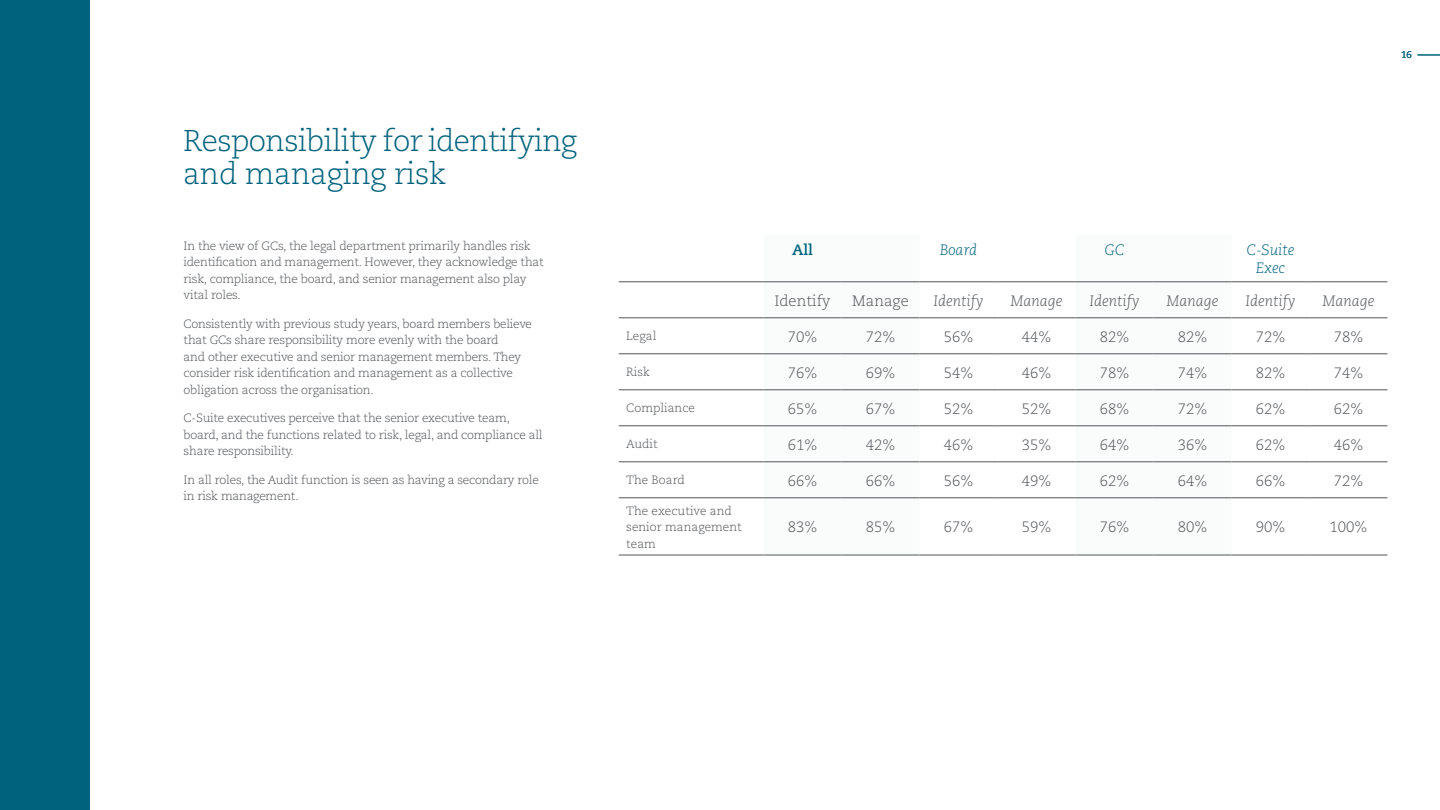
<style>
.page{position:relative;width:1440px;height:810px;background:#fff}
.page>*{position:absolute;margin:0;border:0;box-sizing:border-box;transform-origin:0 0}
.t1{font:300 30px/33px "Caecilia LT Pro 45";letter-spacing:-.02em;color:#00627d}
.t2{font:300 15px "Caecilia LT Pro 45";color:#53565a}
.t3{font:italic 300 15px "Caecilia LT Pro 46";color:#53565a}
.t4{font:italic 300 15px/18px "Caecilia LT Pro 46";color:#00627d;text-align:center}
.t5{font:700 15px "Caecilia LT Pro 75";color:#00627d}
.t6{font:300 12px/16.5px "Caecilia LT Pro 45";letter-spacing:-.02em;color:#53565a}
.t7{font:300 12px/16.5px "Caecilia LT Pro 45";color:#53565a}
.t8{font:9.75px "Caecilia LT Pro 55 Roman";color:#00627d}
</style>
<div class="page">
<div style="left:0;top:0;width:90px;height:810px;background:#00627d"></div>
<svg style="left:1418px;top:55px;width:22px;height:1px"></svg>
<svg style="left:764px;top:281px;width:468px;height:274px"></svg>
<hr style="left:619px;top:282px;width:145px;height:1px;background:#53565a">
<hr style="left:619px;top:318px;width:145px;height:1px;background:#53565a">
<hr style="left:764px;top:282px;width:78px;height:1px;background:#53565a">
<hr style="left:764px;top:318px;width:78px;height:1px;background:#53565a">
<hr style="left:842px;top:282px;width:78px;height:1px;background:#53565a">
<hr style="left:842px;top:318px;width:78px;height:1px;background:#53565a">
<hr style="left:920px;top:282px;width:78px;height:1px;background:#53565a">
<hr style="left:920px;top:318px;width:78px;height:1px;background:#53565a">
<hr style="left:998px;top:282px;width:78px;height:1px;background:#53565a">
<hr style="left:998px;top:318px;width:78px;height:1px;background:#53565a">
<hr style="left:1076px;top:282px;width:78px;height:1px;background:#53565a">
<hr style="left:1154px;top:282px;width:78px;height:1px;background:#53565a">
<hr style="left:1076px;top:318px;width:78px;height:1px;background:#53565a">
<hr style="left:1154px;top:318px;width:78px;height:1px;background:#53565a">
<hr style="left:1232px;top:282px;width:78px;height:1px;background:#53565a">
<hr style="left:1310px;top:282px;width:78px;height:1px;background:#53565a">
<hr style="left:1232px;top:318px;width:78px;height:1px;background:#53565a">
<hr style="left:1310px;top:318px;width:78px;height:1px;background:#53565a">
<hr style="left:619px;top:354px;width:145px;height:1px;background:#53565a">
<hr style="left:764px;top:354px;width:78px;height:1px;background:#53565a">
<hr style="left:842px;top:354px;width:78px;height:1px;background:#53565a">
<hr style="left:920px;top:354px;width:78px;height:1px;background:#53565a">
<hr style="left:998px;top:354px;width:78px;height:1px;background:#53565a">
<hr style="left:1076px;top:354px;width:78px;height:1px;background:#53565a">
<hr style="left:1154px;top:354px;width:78px;height:1px;background:#53565a">
<hr style="left:1232px;top:354px;width:78px;height:1px;background:#53565a">
<hr style="left:1310px;top:354px;width:78px;height:1px;background:#53565a">
<hr style="left:619px;top:390px;width:145px;height:1px;background:#53565a">
<hr style="left:764px;top:390px;width:78px;height:1px;background:#53565a">
<hr style="left:842px;top:390px;width:78px;height:1px;background:#53565a">
<hr style="left:920px;top:390px;width:78px;height:1px;background:#53565a">
<hr style="left:998px;top:390px;width:78px;height:1px;background:#53565a">
<hr style="left:1076px;top:390px;width:78px;height:1px;background:#53565a">
<hr style="left:1154px;top:390px;width:78px;height:1px;background:#53565a">
<hr style="left:1232px;top:390px;width:78px;height:1px;background:#53565a">
<hr style="left:1310px;top:390px;width:78px;height:1px;background:#53565a">
<hr style="left:619px;top:426px;width:145px;height:1px;background:#53565a">
<hr style="left:619px;top:462px;width:145px;height:1px;background:#53565a">
<hr style="left:764px;top:426px;width:78px;height:1px;background:#53565a">
<hr style="left:764px;top:462px;width:78px;height:1px;background:#53565a">
<hr style="left:842px;top:426px;width:78px;height:1px;background:#53565a">
<hr style="left:842px;top:462px;width:78px;height:1px;background:#53565a">
<hr style="left:920px;top:426px;width:78px;height:1px;background:#53565a">
<hr style="left:920px;top:462px;width:78px;height:1px;background:#53565a">
<hr style="left:998px;top:426px;width:78px;height:1px;background:#53565a">
<hr style="left:998px;top:462px;width:78px;height:1px;background:#53565a">
<hr style="left:1076px;top:426px;width:78px;height:1px;background:#53565a">
<hr style="left:1154px;top:426px;width:78px;height:1px;background:#53565a">
<hr style="left:1076px;top:462px;width:78px;height:1px;background:#53565a">
<hr style="left:1154px;top:462px;width:78px;height:1px;background:#53565a">
<hr style="left:1232px;top:426px;width:78px;height:1px;background:#53565a">
<hr style="left:1310px;top:426px;width:78px;height:1px;background:#53565a">
<hr style="left:1232px;top:462px;width:78px;height:1px;background:#53565a">
<hr style="left:1310px;top:462px;width:78px;height:1px;background:#53565a">
<hr style="left:619px;top:498px;width:145px;height:1px;background:#53565a">
<hr style="left:619px;top:555px;width:145px;height:1px;background:#53565a">
<hr style="left:920px;top:498px;width:78px;height:1px;background:#53565a">
<hr style="left:920px;top:555px;width:78px;height:1px;background:#53565a">
<hr style="left:998px;top:498px;width:78px;height:1px;background:#53565a">
<hr style="left:998px;top:555px;width:78px;height:1px;background:#53565a">
<hr style="left:764px;top:498px;width:78px;height:1px;background:#53565a">
<hr style="left:842px;top:498px;width:78px;height:1px;background:#53565a">
<hr style="left:1076px;top:498px;width:78px;height:1px;background:#53565a">
<hr style="left:1154px;top:498px;width:78px;height:1px;background:#53565a">
<hr style="left:764px;top:555px;width:78px;height:1px;background:#53565a">
<hr style="left:842px;top:555px;width:78px;height:1px;background:#53565a">
<hr style="left:1076px;top:555px;width:78px;height:1px;background:#53565a">
<hr style="left:1154px;top:555px;width:78px;height:1px;background:#53565a">
<hr style="left:1232px;top:498px;width:78px;height:1px;background:#53565a">
<hr style="left:1310px;top:498px;width:78px;height:1px;background:#53565a">
<hr style="left:1232px;top:555px;width:78px;height:1px;background:#53565a">
<hr style="left:1310px;top:555px;width:78px;height:1px;background:#53565a">
<h1 class="t1" style="left:183px;top:124px;width:396px">Responsibility for identifying and managing risk</h1>
<p class="t6" style="left:184px;top:237px;width:362px">In the view of GCs, the legal department primarily handles risk identification and management. However, they acknowledge that risk, compliance, the board, and senior management also play vital roles.</p>
<p class="t6" style="left:184px;top:315px;width:350px">Consistently with previous study years, board members believe that GCs share responsibility more evenly with the board<br>and other executive and senior management members. They consider risk identification and management as a collective obligation across the organisation.</p>
<p class="t6" style="left:184px;top:410px;width:361px">C-Suite executives perceive that the senior executive team, board, and the functions related to risk, legal, and compliance all share responsibility.</p>
<p class="t6" style="left:184px;top:471px;width:357px">In all roles, the Audit function is seen as having a secondary role in risk management.</p>
<p class="t8" style="left:1401px;top:49px;width:12px">16</p>
<p class="t5" style="left:792px;top:239px;width:22px">All</p>
<p class="t4" style="left:940px;top:241px;width:39px">Board</p>
<p class="t4" style="left:1104px;top:241px;width:22px">GC</p>
<p class="t4" style="left:1247px;top:241px;width:49px">C-Suite<br>Exec</p>
<p class="t2" style="left:774px;top:291px;width:58px">Identify</p>
<p class="t2" style="left:852px;top:291px;width:58px">Manage</p>
<p class="t3" style="left:934px;top:291px;width:51px">Identify</p>
<p class="t3" style="left:1010px;top:291px;width:54px">Manage</p>
<p class="t3" style="left:1090px;top:291px;width:51px">Identify</p>
<p class="t3" style="left:1166px;top:291px;width:54px">Manage</p>
<p class="t3" style="left:1246px;top:291px;width:51px">Identify</p>
<p class="t3" style="left:1322px;top:291px;width:54px">Manage</p>
<p class="t6" style="left:626px;top:328px;width:32px">Legal</p>
<p class="t2" style="left:788px;top:327px;width:31px">70%</p>
<p class="t2" style="left:866px;top:327px;width:31px">72%</p>
<p class="t2" style="left:944px;top:327px;width:31px">56%</p>
<p class="t2" style="left:1022px;top:327px;width:31px">44%</p>
<p class="t2" style="left:1100px;top:327px;width:31px">82%</p>
<p class="t2" style="left:1178px;top:327px;width:31px">82%</p>
<p class="t2" style="left:1256px;top:327px;width:31px">72%</p>
<p class="t2" style="left:1334px;top:327px;width:31px">78%</p>
<p class="t6" style="left:626px;top:364px;width:25px">Risk</p>
<p class="t2" style="left:788px;top:363px;width:31px">76%</p>
<p class="t2" style="left:866px;top:363px;width:31px">69%</p>
<p class="t2" style="left:944px;top:363px;width:31px">54%</p>
<p class="t2" style="left:1022px;top:363px;width:31px">46%</p>
<p class="t2" style="left:1100px;top:363px;width:31px">78%</p>
<p class="t2" style="left:1178px;top:363px;width:31px">74%</p>
<p class="t2" style="left:1256px;top:363px;width:31px">82%</p>
<p class="t2" style="left:1334px;top:363px;width:31px">74%</p>
<p class="t7" style="left:626px;top:400px;width:70px">Compliance</p>
<p class="t2" style="left:788px;top:399px;width:31px">65%</p>
<p class="t2" style="left:866px;top:399px;width:31px">67%</p>
<p class="t2" style="left:944px;top:399px;width:31px">52%</p>
<p class="t2" style="left:1022px;top:399px;width:31px">52%</p>
<p class="t2" style="left:1100px;top:399px;width:31px">68%</p>
<p class="t2" style="left:1178px;top:399px;width:31px">72%</p>
<p class="t2" style="left:1256px;top:399px;width:31px">62%</p>
<p class="t2" style="left:1334px;top:399px;width:31px">62%</p>
<p class="t6" style="left:626px;top:436px;width:33px">Audit</p>
<p class="t2" style="left:788px;top:435px;width:31px">61%</p>
<p class="t2" style="left:866px;top:435px;width:31px">42%</p>
<p class="t2" style="left:944px;top:435px;width:31px">46%</p>
<p class="t2" style="left:1022px;top:435px;width:31px">35%</p>
<p class="t2" style="left:1100px;top:435px;width:31px">64%</p>
<p class="t2" style="left:1178px;top:435px;width:31px">36%</p>
<p class="t2" style="left:1256px;top:435px;width:31px">62%</p>
<p class="t2" style="left:1334px;top:435px;width:31px">46%</p>
<p class="t7" style="left:626px;top:472px;width:60px">The Board</p>
<p class="t2" style="left:788px;top:471px;width:31px">66%</p>
<p class="t2" style="left:866px;top:471px;width:31px">66%</p>
<p class="t2" style="left:944px;top:471px;width:31px">56%</p>
<p class="t2" style="left:1022px;top:471px;width:31px">49%</p>
<p class="t2" style="left:1100px;top:471px;width:31px">62%</p>
<p class="t2" style="left:1178px;top:471px;width:31px">64%</p>
<p class="t2" style="left:1256px;top:471px;width:31px">66%</p>
<p class="t2" style="left:1334px;top:471px;width:31px">72%</p>
<p class="t7" style="left:626px;top:502px;width:117px">The executive and senior management team</p>
<p class="t2" style="left:788px;top:517px;width:31px">83%</p>
<p class="t2" style="left:866px;top:517px;width:31px">85%</p>
<p class="t2" style="left:944px;top:517px;width:31px">67%</p>
<p class="t2" style="left:1022px;top:517px;width:31px">59%</p>
<p class="t2" style="left:1100px;top:517px;width:31px">76%</p>
<p class="t2" style="left:1178px;top:517px;width:31px">80%</p>
<p class="t2" style="left:1256px;top:517px;width:31px">90%</p>
<p class="t2" style="left:1330px;top:517px;width:39px">100%</p>
</div>
